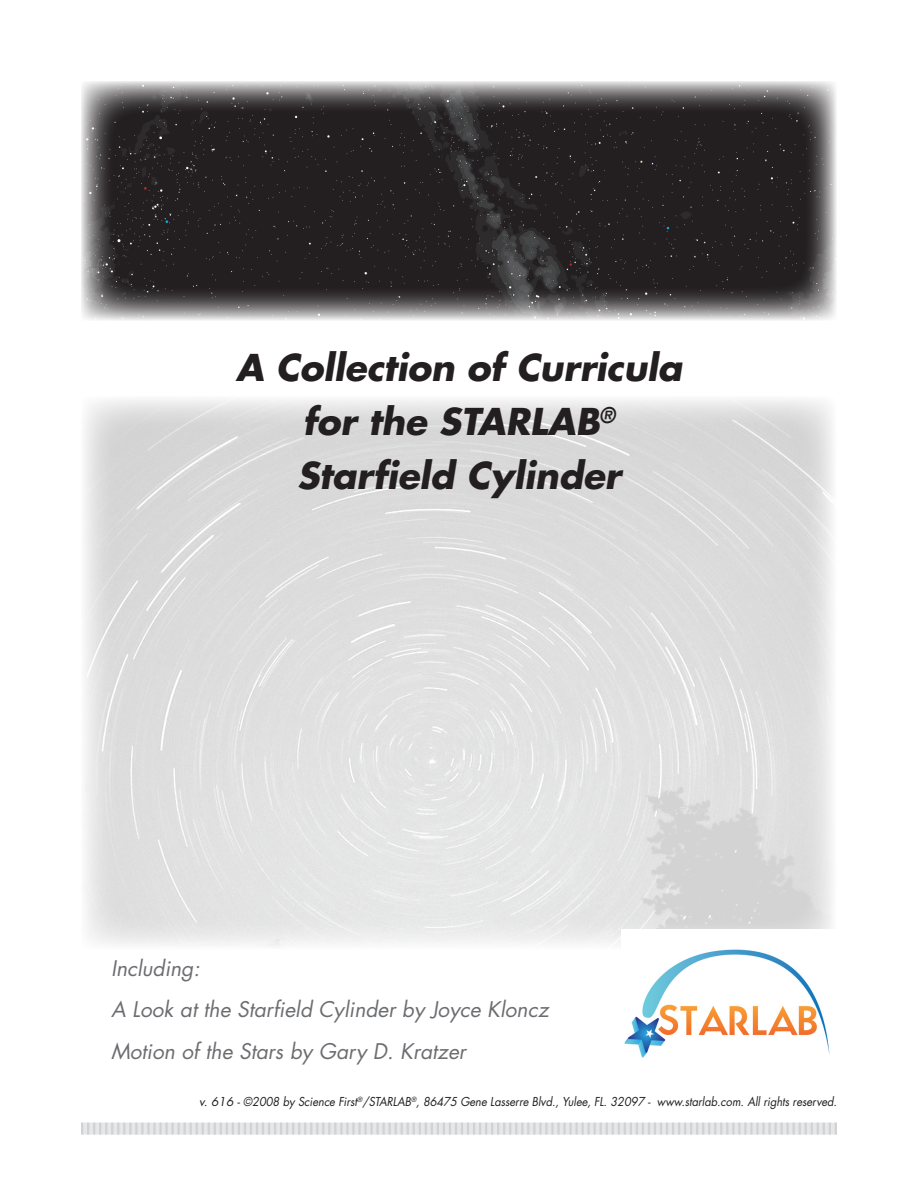
<style>
.page{position:relative;width:918px;height:1188px;background:#fff}
.page>*{position:absolute;margin:0;border:0;box-sizing:border-box;transform-origin:0 0}
.Part_Subhead{font:italic 700 36px/54px "Futura Std";letter-spacing:-.005em;color:#231f20;text-align:center}
.Cover_SubHead{font:italic 21px "Futura Std";color:#6c6d70}
.Copyright{font:italic 12px "Futura Std";letter-spacing:-.005em;color:#231f20}
</style>
<div class="page">
<img style="left:85px;top:400px;width:748px;height:546px">
<img style="left:81px;top:81px;width:756px;height:240px">
<svg style="left:81px;top:1123px;width:756px;height:12px;background:#dedfe1"></svg>
<div style="left:621px;top:929px;width:216px;height:149px;background:#fff"></div>
<img style="left:624px;top:949px;width:206px;height:109px">
<p class="Part_Subhead" style="left:236px;top:340px;width:448px">A Collection of Curricula for the STARLAB<sup>®<br></sup>Starfield Cylinder</p>
<p class="Cover_SubHead" style="left:111px;top:955px;width:90px">Including:</p>
<p class="Cover_SubHead" style="left:111px;top:996px;width:439px">A Look at the Starfield Cylinder by Joyce Kloncz</p>
<p class="Cover_SubHead" style="left:111px;top:1037px;width:357px">Motion of the Stars by Gary D. Kratzer</p>
<p class="Copyright" style="left:199px;top:1094px;width:639px">v. 616 - ©2008 by Science First<sup>®</sup>/STARLAB<sup>®</sup>, 86475 Gene Lasserre Blvd., Yulee, FL. 32097 - www.starlab.com. All rights reserved.</p>
</div>
